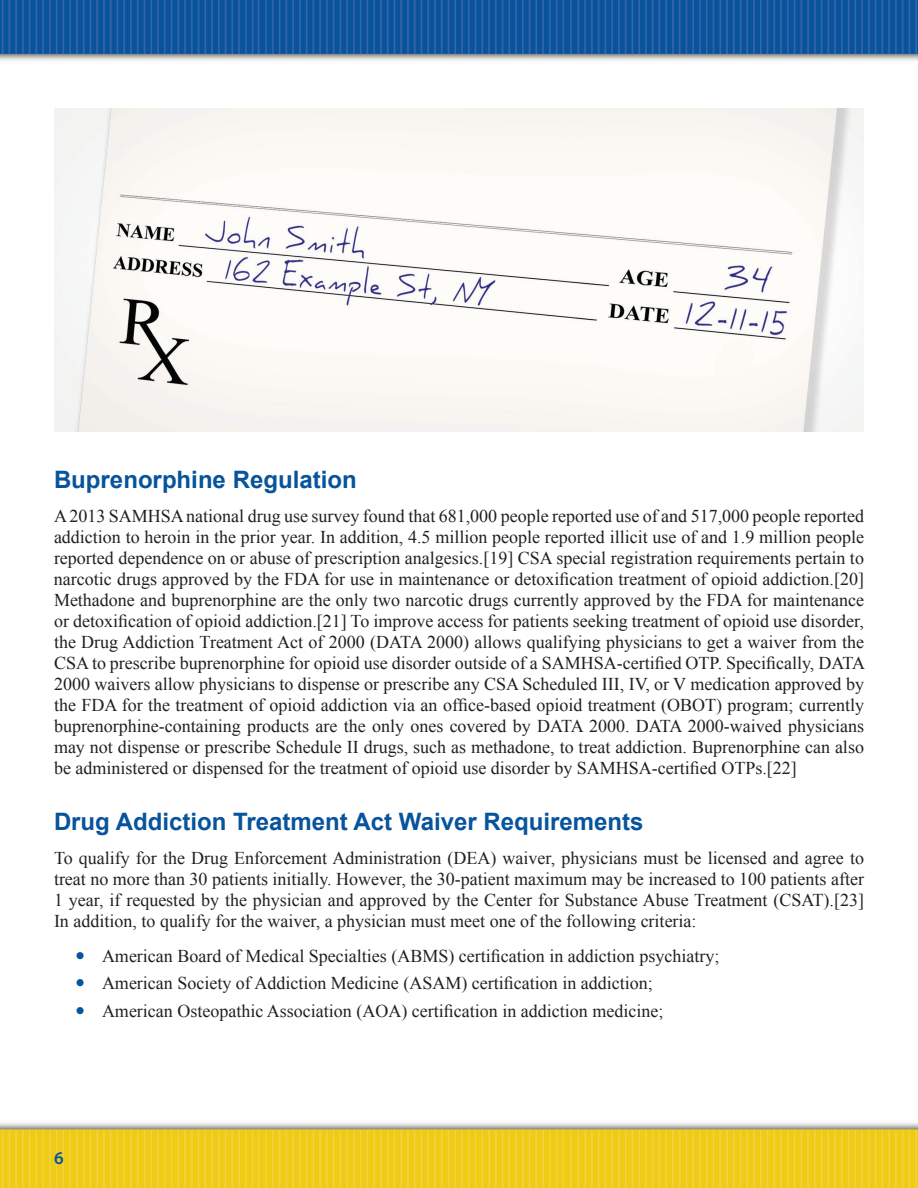
<style>
.page{position:relative;width:918px;height:1188px;background:#fff}
.page>*{position:absolute;margin:0;border:0;box-sizing:border-box;transform-origin:0 0}
.t1{font:700 24px "Arial";color:#07549c}
.t2{font:18px/21px "Times New Roman";color:#231f20;text-align:justify}
.t3{font:600 18px "Myriad Pro";color:#07549c}
.s1{font-size:28.5px;color:#07549c}
</style>
<div class="page">
<img style="left:0;top:0;width:918px;height:61px">
<img style="left:0;top:1123px;width:918px;height:65px">
<img style="left:54px;top:108px;width:810px;height:324px">
<h2 class="t1" style="left:54px;top:463px;width:304px">Buprenorphine Regulation</h2>
<p class="t2" style="left:54px;top:505px;width:813px">A 2013 SAMHSA national drug use survey found that 681,000 people reported use of and 517,000 people reported addiction to heroin in the prior year. In addition, 4.5 million people reported illicit use of and 1.9 million people reported dependence on or abuse of prescription analgesics.[19] CSA special registration requirements pertain to narcotic drugs approved by the FDA for use in maintenance or detoxification treatment of opioid addiction.[20] Methadone and buprenorphine are the only two narcotic drugs currently approved by the FDA for maintenance or detoxification of opioid addiction.[21] To improve access for patients seeking treatment of opioid use disorder, the Drug Addiction Treatment Act of 2000 (DATA 2000) allows qualifying physicians to get a waiver from the CSA to prescribe buprenorphine for opioid use disorder outside of a SAMHSA-certified OTP. Specifically, DATA 2000 waivers allow physicians to dispense or prescribe any CSA Scheduled III, IV, or V medication approved by the FDA for the treatment of opioid addiction via an office-based opioid treatment (OBOT) program; currently buprenorphine-containing products are the only ones covered by DATA 2000. DATA 2000-waived physicians may not dispense or prescribe Schedule II drugs, such as methadone, to treat addiction. Buprenorphine can also be administered or dispensed for the treatment of opioid use disorder by SAMHSA-certified OTPs.[22]</p>
<h2 class="t1" style="left:54px;top:805px;width:591px">Drug Addiction Treatment Act Waiver Requirements</h2>
<p class="t2" style="left:54px;top:847px;width:812px">To qualify for the Drug Enforcement Administration (DEA) waiver, physicians must be licensed and agree to treat no more than 30 patients initially. However, the 30-patient maximum may be increased to 100 patients after 1 year, if requested by the physician and approved by the Center for Substance Abuse Treatment (CSAT).[23] In addition, to qualify for the waiver, a physician must meet one of the following criteria:</p>
<p class="t2" style="left:75px;top:945px;width:646px"><span class="s1">•</span> American Board of Medical Specialties (ABMS) certification in addiction psychiatry;</p>
<p class="t2" style="left:75px;top:973px;width:579px"><span class="s1">•</span> American Society of Addiction Medicine (ASAM) certification in addiction;</p>
<p class="t2" style="left:75px;top:1000px;width:590px"><span class="s1">•</span> American Osteopathic Association (AOA) certification in addiction medicine;</p>
<p class="t3" style="left:54px;top:1147px;width:11px">6</p>
</div>
